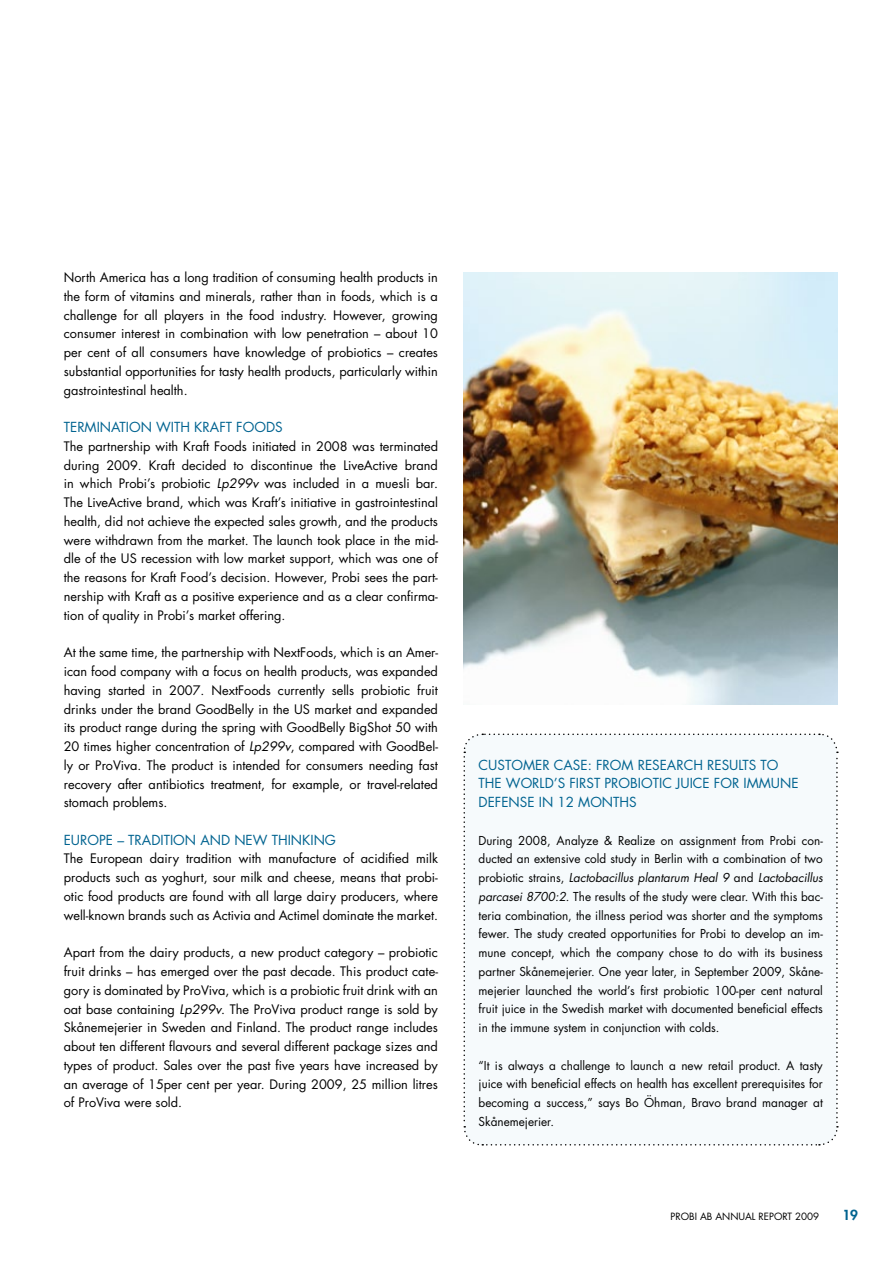
<style>
.page{position:relative;width:893px;height:1263px;background:#fff}
.page>*{position:absolute;margin:0;border:0;box-sizing:border-box;transform-origin:0 0}
.t1{font:13.5px/18.8px "Futura";color:#006390}
.t2{font:800 13.5px "Futura";color:#006390}
.t3{font:12.75px/18.8px "Futura";color:#000;text-align:justify}
.t4{font:12px/18.8px "Futura";color:#000;text-align:justify}
.t5{font:9.75px "Futura";color:#000}
.s1{font-style:italic}
</style>
<div class="page">
<div style="left:463px;top:733px;width:375px;height:413px;background:#f6fafc"></div>
<img style="left:463px;top:272px;width:375px;height:432px">
<p class="t3" style="left:64px;top:268px;width:376px">North America has a long tradition of consuming health products in the form of vitamins and minerals, rather than in foods, which is a challenge for all players in the food industry. However, growing consumer interest in combination with low penetration – about 10 per cent of all consumers have knowledge of probiotics – creates substantial opportunities for tasty health products, particularly within gastrointestinal health.</p>
<p class="t1" style="left:64px;top:418px;width:65px">TERMINATION</p>
<p class="t1" style="left:156px;top:418px;width:128px">WITH KRAFT FOO DS</p>
<p class="t3" style="left:64px;top:437px;width:376px">The partnership with Kraft Foods initiated in 2008 was terminated during 2009. Kraft decided to discontinue the LiveActive brand in which Probi’s probiotic <span class="s1">Lp299v</span> was included in a muesli bar.<br>The LiveActive brand, which was Kraft’s initiative in gastrointestinal health, did not achieve the expected sales growth, and the products were withdrawn from the market. The launch took place in the mid&shy;dle of the US recession with low market support, which was one of the reasons for Kraft Food’s decision. However, Probi sees the part&shy;nership with Kraft as a positive experience and as a clear confirma&shy;tion of quality in Probi’s market offering.</p>
<p class="t3" style="left:64px;top:643px;width:376px">At the same time, the partnership with NextFoods, which is an Amer&shy;ican food company with a focus on health products, was expanded having started in 2007. NextFoods currently sells probiotic fruit drinks under the brand GoodBelly in the US market and expanded its product range during the spring with GoodBelly BigShot 50 with 20 times higher concentration of <span class="s1">Lp299v</span>, compared with GoodBel&shy;ly or ProViva. The product is intended for consumers needing fast recovery after antibiotics treatment, for example, or travel-related stomach problems.</p>
<p class="t1" style="left:64px;top:830px;width:10px">EURO</p>
<p class="t1" style="left:99px;top:830px;width:70px">PE – TRADITION</p>
<p class="t1" style="left:200px;top:830px;width:137px">AND NEW THIN KING</p>
<p class="t3" style="left:64px;top:849px;width:376px">The European dairy tradition with manufacture of acidified milk products such as yoghurt, sour milk and cheese, means that probi&shy;otic food products are found with all large dairy producers, where well-known brands such as Activia and Actimel dominate the market.</p>
<p class="t3" style="left:64px;top:943px;width:376px">Apart from the dairy products, a new product category – probiotic fruit drinks – has emerged over the past decade. This product cate&shy;gory is dominated by ProViva, which is a probiotic fruit drink with an oat base containing <span class="s1">Lp299v</span>. The ProViva product range is sold by Skånemejerier in Sweden and Finland. The product range includes about ten different flavours and several different package sizes and types of product. Sales over the past five years have increased by an average of 15per cent per year. During 2009, 25 million litres of ProViva were sold.</p>
<p class="t1" style="left:479px;top:755px;width:292px">CUSTOMER CASE: FROM RESEARCH RESULTS TO<br>THE WORLD’S FIRST PROBIOTI</p>
<p class="t1" style="left:662px;top:774px;width:119px">C JUICE FOR IMMUNE</p>
<p class="t1" style="left:479px;top:792px;width:123px">defense IN 12 MONT</p>
<p class="t1" style="left:620px;top:792px;width:19px">HS</p>
<p class="t4" style="left:479px;top:831px;width:346px">During 2008, Analyze &amp; Realize on assignment from Probi con&shy;ducted an extensive cold study in Berlin with a combination of two probiotic strains, <span class="s1">Lactobacillus plantarum Heal 9</span> and <span class="s1">Lactobacillus parcasei 8700:2</span>. The results of the study were clear. With this bac&shy;teria combination, the illness period was shorter and the symptoms fewer. The study created opportunities for Probi to develop an im&shy;mune concept, which the company chose to do with its business partner Skånemejerier. One year later, in September 2009, Skåne&shy;mejerier launched the world’s first probiotic 100-per cent natural fruit juice in the Swedish market with documented beneficial effects in the immune system in conjunction with colds.</p>
<p class="t4" style="left:479px;top:1055px;width:346px">“It is always a challenge to launch a new retail product. A tasty juice with beneficial effects on health has excellent prerequisites for becoming a success,” says Bo Öhman, Bravo brand manager at Skånemejerier.</p>
<p class="t5" style="left:670px;top:1209px;width:150px">Probi AB Annual Report 2009</p>
<p class="t2" style="left:842px;top:1206px;width:17px">19</p>
</div>
